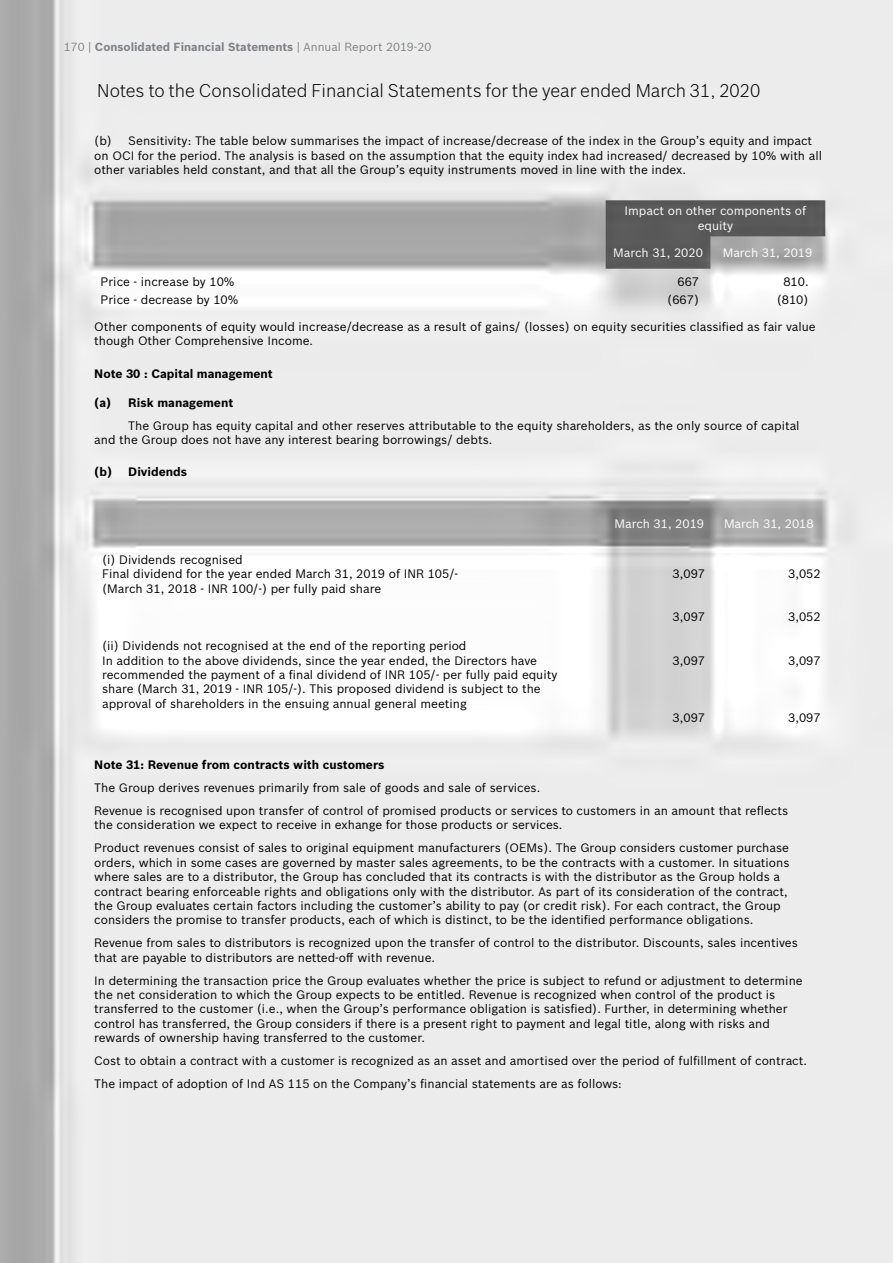
<style>
.page{position:relative;width:893px;height:1263px;background:#fff}
.page>*{position:absolute;margin:0;border:0;box-sizing:border-box;transform-origin:0 0}
.t1{font:300 18px "Bosch Sans";color:#000}
.t2{font:12px/14.4px "Bosch Sans";color:#000}
.t3{font:700 12px "Bosch Sans";color:#000}
.t4{font:12px/14.4px "Bosch Sans";color:#fff;text-align:center}
.t5{font:700 11.55px "Bosch Sans";color:#808285}
.s1{font-weight:400}
</style>
<div class="page">
<img style="left:0;top:0;width:893px;height:1262px">
<p class="t5" style="left:64px;top:38px;width:369px"><span class="s1">170 |</span> Consolidated Financial Statements <span class="s1">| Annual Report 2019-20</span></p>
<h1 class="t1" style="left:97px;top:78px;width:664px">Notes to the Consolidated Financial Statements for the year ended March 31, 2020</h1>
<p class="t2" style="left:94px;top:133px;width:729px">(b) Sensitivity: The table below summarises the impact of increase/decrease of the index in the Group’s equity and impact on OCI for the period. The analysis is based on the assumption that the equity index had increased/ decreased by 10% with all other variables held constant, and that all the Group’s equity instruments moved in line with the index.</p>
<p class="t4" style="left:625px;top:203px;width:183px">Impact on other components of equity</p>
<p class="t4" style="left:613px;top:245px;width:91px">March 31, 2020</p>
<p class="t4" style="left:723px;top:245px;width:91px">March 31, 2019</p>
<p class="t2" style="left:101px;top:273px;width:136px">Price - increase by 10%</p>
<p class="t2" style="left:677px;top:273px;width:23px">667</p>
<p class="t2" style="left:783px;top:273px;width:27px">810.</p>
<p class="t2" style="left:101px;top:291px;width:139px">Price - decrease by 10%</p>
<p class="t2" style="left:667px;top:291px;width:33px">(667)</p>
<p class="t2" style="left:777px;top:291px;width:33px">(810)</p>
<p class="t2" style="left:94px;top:318px;width:723px">Other components of equity would increase/decrease as a result of gains/ (losses) on equity securities classified as fair value though Other Comprehensive Income.</p>
<p class="t3" style="left:94px;top:365px;width:180px">Note 30 : Capital management</p>
<p class="t3" style="left:94px;top:393px;width:141px">(a) Risk management</p>
<p class="t2" style="left:94px;top:417px;width:707px;text-indent:34px">The Group has equity capital and other reserves attributable to the equity shareholders, as the only source of capital and the Group does not have any interest bearing borrowings/ debts.</p>
<p class="t3" style="left:94px;top:462px;width:94px">(b) Dividends</p>
<p class="t2" style="left:102px;top:551px;width:358px">(i) Dividends recognised<br>Final dividend for the year ended March 31, 2019 of INR 105/-</p>
<p class="t2" style="left:102px;top:580px;width:281px">(March 31, 2018 - INR 100/-) per fully paid share</p>
<p class="t2" style="left:102px;top:638px;width:436px">(ii) Dividends not recognised at the end of the reporting period<br>In addition to the above dividends, since the year ended, the Directors have</p>
<p class="t2" style="left:102px;top:666px;width:457px">recommended the payment of a final dividend of INR 105/- per fully paid equity share (March 31, 2019 - INR 105/-). This proposed dividend is subject to the approval of shareholders in the ensuing annual general meeting</p>
<p class="t4" style="left:614px;top:515px;width:91px">March 31, 2019</p>
<p class="t4" style="left:724px;top:515px;width:91px">March 31, 2018</p>
<p class="t2" style="left:673px;top:566px;width:34px">3,097</p>
<p class="t2" style="left:788px;top:566px;width:34px">3,052</p>
<p class="t2" style="left:673px;top:609px;width:34px">3,097</p>
<p class="t2" style="left:788px;top:609px;width:34px">3,052</p>
<p class="t2" style="left:673px;top:652px;width:34px">3,097</p>
<p class="t2" style="left:788px;top:652px;width:34px">3,097</p>
<p class="t2" style="left:673px;top:710px;width:34px">3,097</p>
<p class="t2" style="left:788px;top:710px;width:34px">3,097</p>
<p class="t3" style="left:94px;top:756px;width:292px">Note 31: Revenue from contracts with customers</p>
<p class="t2" style="left:94px;top:775px;width:695px;line-height:23px">The Group derives revenues primarily from sale of goods and sale of services.<br>Revenue is recognised upon transfer of control of promised products or services to customers in an amount that reflects</p>
<p class="t2" style="left:94px;top:813px;width:696px;line-height:23px">the consideration we expect to receive in exhange for those products or services.<br>Product revenues consist of sales to original equipment manufacturers (OEMs). The Group considers customer purchase</p>
<p class="t2" style="left:94px;top:854px;width:697px">orders, which in some cases are governed by master sales agreements, to be the contracts with a customer. In situations where sales are to a distributor, the Group has concluded that its contracts is with the distributor as the Group holds a contract bearing enforceable rights and obligations only with the distributor. As part of its consideration of the contract, the Group evaluates certain factors including the customer’s ability to pay (or credit risk). For each contract, the Group considers the promise to transfer products, each of which is distinct, to be the identified performance obligations.</p>
<p class="t2" style="left:94px;top:935px;width:705px">Revenue from sales to distributors is recognized upon the transfer of control to the distributor. Discounts, sales incentives that are payable to distributors are netted-off with revenue.</p>
<p class="t2" style="left:94px;top:972px;width:710px">In determining the transaction price the Group evaluates whether the price is subject to refund or adjustment to determine the net consideration to which the Group expects to be entitled. Revenue is recognized when control of the product is transferred to the customer (i.e., when the Group’s performance obligation is satisfied). Further, in determining whether control has transferred, the Group considers if there is a present right to payment and legal title, along with risks and rewards of ownership having transferred to the customer.</p>
<p class="t2" style="left:94px;top:1048px;width:714px;line-height:23px">Cost to obtain a contract with a customer is recognized as an asset and amortised over the period of fulfillment of contract.<br>The impact of adoption of Ind AS 115 on the Company’s financial statements are as follows:</p>
</div>
